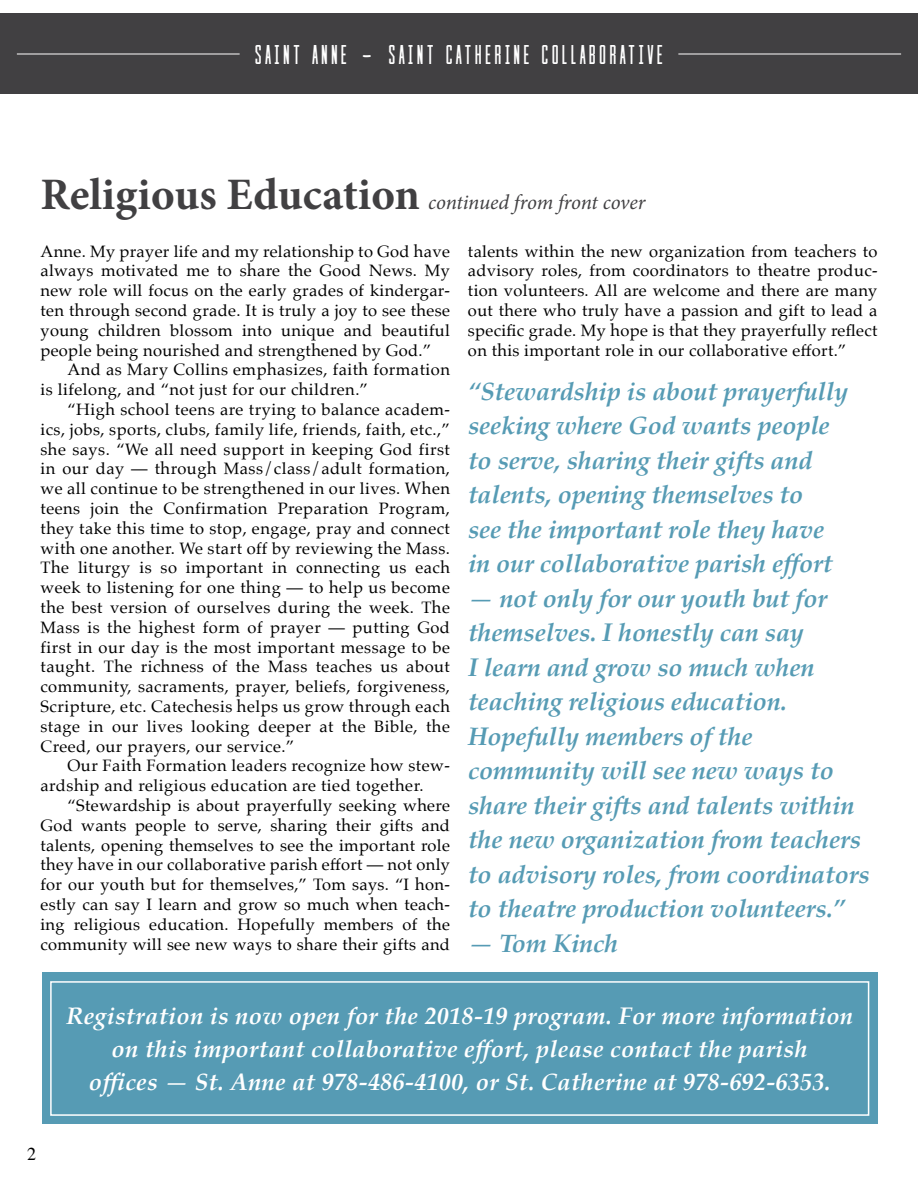
<style>
.page{position:relative;width:918px;height:1188px;background:#fff}
.page>*{position:absolute;margin:0;border:0;box-sizing:border-box;transform-origin:0 0}
.t1{font:condensed 27px "Cast Iron";letter-spacing:.12em;color:#fff}
.t2{font:italic 700 25.5px/34.5px "Palatino";letter-spacing:-.01em;color:#569bb4}
.t3{font:italic 700 24px/33px "Palatino";letter-spacing:.01em;color:#fff;text-align:center}
.t4{font:italic 21px "Minion Pro";letter-spacing:-.01em;color:#414042}
.t5{font:18px "Times";color:#000}
.t6{font:16.5px/19.8px "Palatino";letter-spacing:.03em;color:#000;text-align:justify}
.s1{font-family:"Lieto Me";font-stretch:normal;font-size:33px}
.s2{font-weight:700;font-style:normal;font-size:45px}
</style>
<div class="page">
<div style="left:0;top:14px;width:918px;height:80px;background:#414042"></div>
<hr style="left:17px;top:54px;width:223px;height:1px;background:#fff">
<hr style="left:678px;top:54px;width:223px;height:1px;background:#fff">
<div style="left:42px;top:973px;width:836px;height:151px;background:#569bb4"></div>
<div style="left:50px;top:981px;width:819px;height:135px;border:2px solid #fff"></div>
<h1 class="t1" style="left:255px;top:38px;width:410px">SAINT ANNE <span class="s1">-</span> SAINT CATHERINE COLLABORATIVE</h1>
<p class="t4" style="left:40px;top:188px;width:607px"><span class="s2">Religious Education</span> continued from front cover</p>
<p class="t6" style="left:40px;top:241px;width:411px">Anne. My prayer life and my relationship to God have always motivated me to share the Good News. My new role will focus on the early grades of kindergar&shy;ten through second grade. It is truly a joy to see these young children blossom into unique and beautiful people being nourished and strengthened by God.”</p>
<p class="t6" style="left:40px;top:360px;width:411px;text-indent:27px">And as Mary Collins emphasizes, faith formation is lifelong, and “not just for our children.”</p>
<p class="t6" style="left:40px;top:399px;width:411px;text-indent:27px">“High school teens are trying to balance academ&shy;ics, jobs, sports, clubs, family life, friends, faith, etc.,” she says. “We all need support in keeping God first in our day — through Mass/class/adult formation, we all continue to be strengthened in our lives. When teens join the Confirmation Preparation Program, they take this time to stop, engage, pray and connect with one another. We start off by reviewing the Mass.<br>The liturgy is so important in connecting us each week to listening for one thing — to help us become the best version of ourselves during the week. The Mass is the highest form of prayer — putting God first in our day is the most important message to be taught. The richness of the Mass teaches us about community, sacraments, prayer, beliefs, forgiveness, Scripture, etc. Catechesis helps us grow through each stage in our lives looking deeper at the Bible, the Creed, our prayers, our service.”</p>
<p class="t6" style="left:40px;top:756px;width:411px;text-indent:27px">Our Faith Formation leaders recognize how stew&shy;ardship and religious education are tied together.</p>
<p class="t6" style="left:40px;top:795px;width:411px;text-indent:27px">“Stewardship is about prayerfully seeking where God wants people to serve, sharing their gifts and talents, opening themselves to see the important role they have in our collaborative parish effort — not only for our youth but for themselves,” Tom says. “I hon&shy;estly can say I learn and grow so much when teach&shy;ing religious education. Hopefully members of the community will see new ways to share their gifts and</p>
<p class="t6" style="left:468px;top:241px;width:411px">talents within the new organization from teachers to advisory roles, from coordinators to theatre produc&shy;tion volunteers. All are welcome and there are many out there who truly have a passion and gift to lead a specific grade. My hope is that they prayerfully reflect on this important role in our collaborative effort.”</p>
<h2 class="t2" style="left:468px;top:373px;width:382px">“Stewardship is about prayerfully seeking where God wants people to serve, sharing their gifts and talents, opening themselves to<br>see the important role they have in our collaborative parish effort</h2>
<p class="t2" style="left:468px;top:580px;width:403px">— not only for our youth but for themselves. I honestly can say<br>I learn and grow so much when teaching religious education.<br>Hopefully members of the community will see new ways to share their gifts and talents within the new organization from teachers to advisory roles, from coordinators to theatre production volunteers.”</p>
<h2 class="t2" style="left:468px;top:926px;width:152px">— Tom Kinch</h2>
<p class="t5" style="left:27px;top:1137px;width:10px">2</p>
<h3 class="t3" style="left:66px;top:999px;width:789px">Registration is now open for the 2018-19 program. For more information on this important collaborative effort, please contact the parish<br>offices — St. Anne at 978-486-4100, or St. Catherine at 978-692-6353.</h3>
</div>
